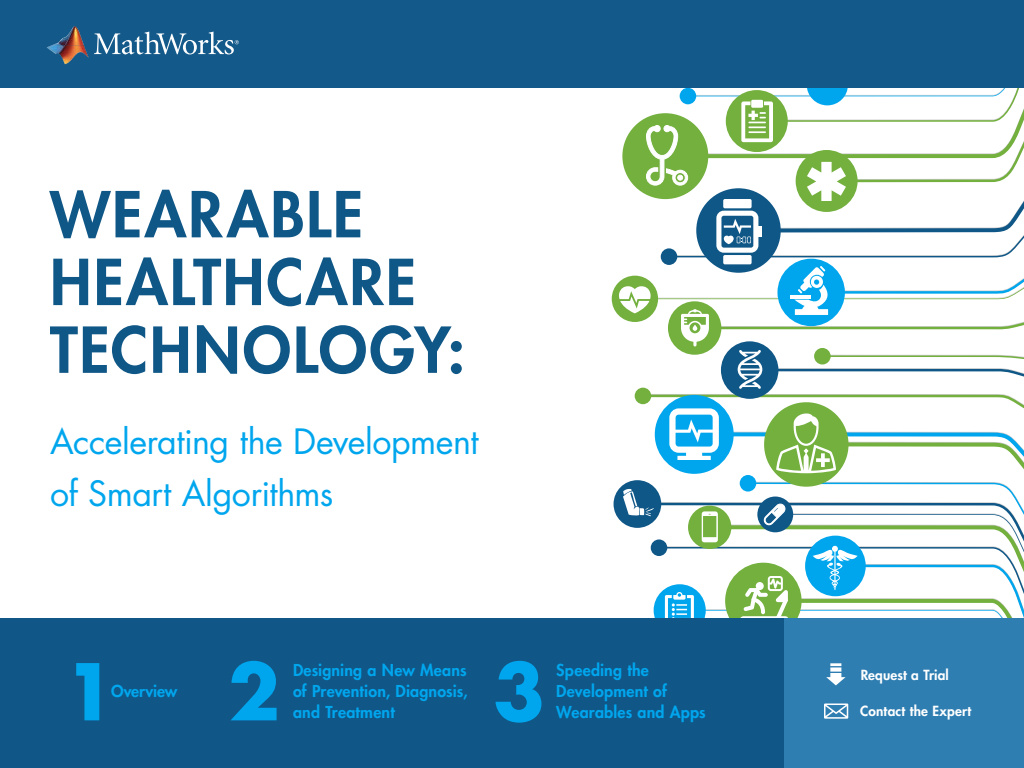
<style>
.page{position:relative;width:1024px;height:768px;background:#fff}
.page>*{position:absolute;margin:0;border:0;box-sizing:border-box;transform-origin:0 0}
.t1{font:700 76px "Futura Std";color:#00a6ed}
.t2{font:800 61.6px/67.8px "Futura Std";letter-spacing:.035em;color:#0f5787}
.t3{font:34px/52.2px "Futura Std";letter-spacing:-.015em;color:#00a6ed}
.t4{font:800 16px/21px "Futura Std";letter-spacing:.01em;color:#00a6ed;text-align:justify}
.t5{font:800 13.6px "Futura Std";letter-spacing:.015em;color:#fff}
</style>
<div class="page">
<div style="left:612px;top:276px;width:46px;height:46px;background:#73b03d;border-radius:50%"></div>
<div style="left:696px;top:188px;width:85px;height:85px;background:#0f5787;border-radius:50%"></div>
<div style="left:661px;top:248px;width:16px;height:17px;background:#0f5787;border-radius:50%"></div>
<div style="left:614px;top:480px;width:47px;height:48px;background:#0f5787;border-radius:50%"></div>
<div style="left:622px;top:113px;width:86px;height:86px;background:#73b03d;border-radius:50%"></div>
<div style="left:777px;top:259px;width:68px;height:67px;background:#00a6ed;border-radius:50%"></div>
<div style="left:0;top:618px;width:1024px;height:150px;background:#105687"></div>
<div style="left:784px;top:618px;width:240px;height:150px;background:#2f7eb2"></div>
<svg style="left:826px;top:663px;width:20px;height:22px"></svg>
<svg style="left:824px;top:704px;width:24px;height:15px"></svg>
<div style="left:0;top:0;width:1024px;height:88px;background:#13598a"></div>
<img style="left:57px;top:26px;width:27px;height:19px">
<svg style="left:47px;top:43px;width:10px;height:11px"></svg>
<img style="left:57px;top:45px;width:32px;height:19px">
<svg style="left:94px;top:32px;width:145px;height:22px"></svg>
<div style="left:723px;top:255px;width:29px;height:9px;background:#fff;border-radius:2px"></div>
<svg style="left:645px;top:88px;width:379px;height:169px"></svg>
<svg style="left:619px;top:266px;width:405px;height:352px"></svg>
<h2 class="t2" style="left:50px;top:181px;width:417px">WEARABLE<br>HEALTHCARE<br>TECHNOLOGY:</h2>
<h3 class="t3" style="left:50px;top:416px;width:430px">Accelerating the Development of Smart Algorithms</h3>
<h1 class="t1" style="left:64px;top:641px;width:54px">1</h1>
<p class="t4" style="left:111px;top:681px;width:68px">Overview</p>
<h1 class="t1" style="left:228px;top:641px;width:54px">2</h1>
<h1 class="t1" style="left:493px;top:641px;width:54px">3</h1>
<p class="t4" style="left:293px;top:660px;width:176px">Designing a New Means of Prevention, Diagnosis, and Treatment</p>
<p class="t4" style="left:556px;top:660px;width:151px;text-align:left">Speeding the<br>Development of<br>Wearables and Apps</p>
<p class="t5" style="left:861px;top:666px;width:90px">Request a Trial</p>
<p class="t5" style="left:860px;top:702px;width:112px">Contact the Expert</p>
</div>
